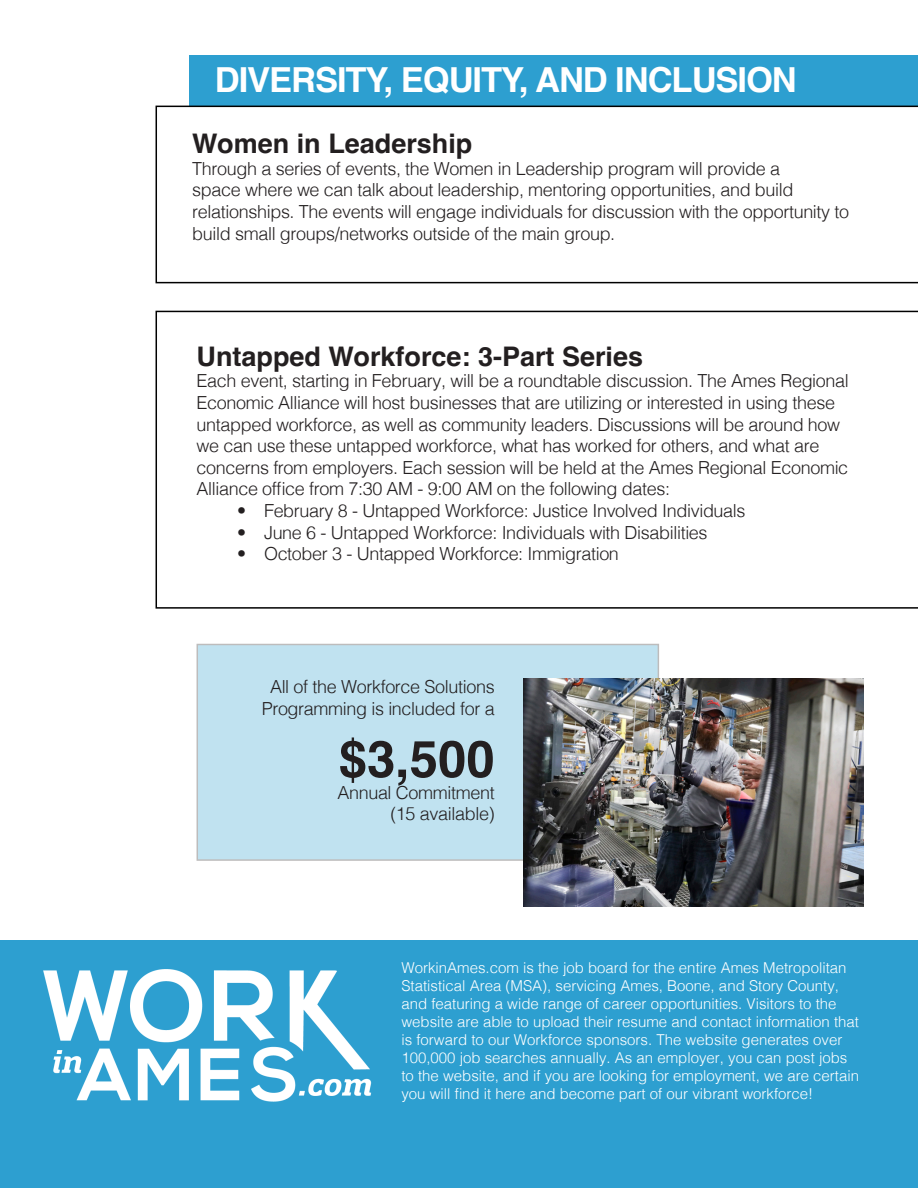
<style>
.page{position:relative;width:918px;height:1188px;background:#fff}
.page>*{position:absolute;margin:0;border:0;box-sizing:border-box;transform-origin:0 0}
.t1{font:700 51px "Helvetica";color:#231f20}
.t2{font:700 34.5px "Helvetica";letter-spacing:-.03em;color:#fff}
.t3{font:700 27px "Helvetica";color:#231f20}
.t4{font:300 18px/21.6px "Helvetica";letter-spacing:-.02em;color:#231f20}
.t5{font:300 15px/18px "Helvetica";color:#fff}
</style>
<div class="page">
<div style="left:0;top:940px;width:918px;height:248px;background:#2d9fd0"></div>
<div style="left:190px;top:55px;width:728px;height:91px;background:#2d9fd0"></div>
<div style="left:197px;top:644px;width:461px;height:216px;background:#c0e2f0"></div>
<img style="left:43px;top:969px;width:329px;height:133px">
<svg style="left:156px;top:106px;width:762px;height:177px"></svg>
<svg style="left:156px;top:311px;width:762px;height:298px"></svg>
<img style="left:523px;top:679px;width:341px;height:227px">
<p class="t2" style="left:215px;top:59px;width:583px">DIVERSITY, EQUITY, AND INCLUSION</p>
<p class="t3" style="left:192px;top:127px;width:282px">Women in Leadership</p>
<p class="t4" style="left:192px;top:156px;width:658px">Through a series of events, the Women in Leadership program will provide a<br>space where we can talk about leadership, mentoring opportunities, and build relationships. The events will engage individuals for discussion with the opportunity to build small groups/networks outside of the main group.</p>
<p class="t3" style="left:197px;top:340px;width:448px">Untapped Workforce: 3-Part Series</p>
<p class="t4" style="left:197px;top:369px;width:654px">Each event, starting in February, will be a roundtable discussion. The Ames Regional Economic Alliance will host businesses that are utilizing or interested in using these untapped workforce, as well as community leaders. Discussions will be around how we can use these untapped workforce, what has worked for others, and what are concerns from employers. Each session will be held at the Ames Regional Economic Alliance office from 7:30 AM - 9:00 AM on the following dates:</p>
<p class="t4" style="left:237px;top:498px;width:510px">• February 8 - Untapped Workforce: Justice Involved Individuals</p>
<p class="t4" style="left:237px;top:520px;width:472px">• June 6 - Untapped Workforce: Individuals with Disabilities</p>
<p class="t4" style="left:237px;top:542px;width:383px">• October 3 - Untapped Workforce: Immigration</p>
<p class="t4" style="left:262px;top:675px;width:234px;text-align:center">All of the Workforce Solutions<br>Programming is included for a</p>
<p class="t1" style="left:339px;top:728px;width:157px">$3,500</p>
<p class="t4" style="left:337px;top:780px;width:159px">Annual Commitment</p>
<p class="t4" style="left:390px;top:802px;width:106px">(15 available)</p>
<p class="t5" style="left:401px;top:958px;width:459px">WorkinAmes.com is the job board for the entire Ames Metropolitan Statistical Area (MSA), servicing Ames, Boone, and Story County, and featuring a wide range of career opportunities. Visitors to the website are able to upload their resume and contact information that is forward to our Workforce sponsors. The website generates over 100,000 job searches annually. As an employer, you can post jobs to the website, and if you are looking for employment, we are certain you will find it here and become part of our vibrant workforce!</p>
</div>
